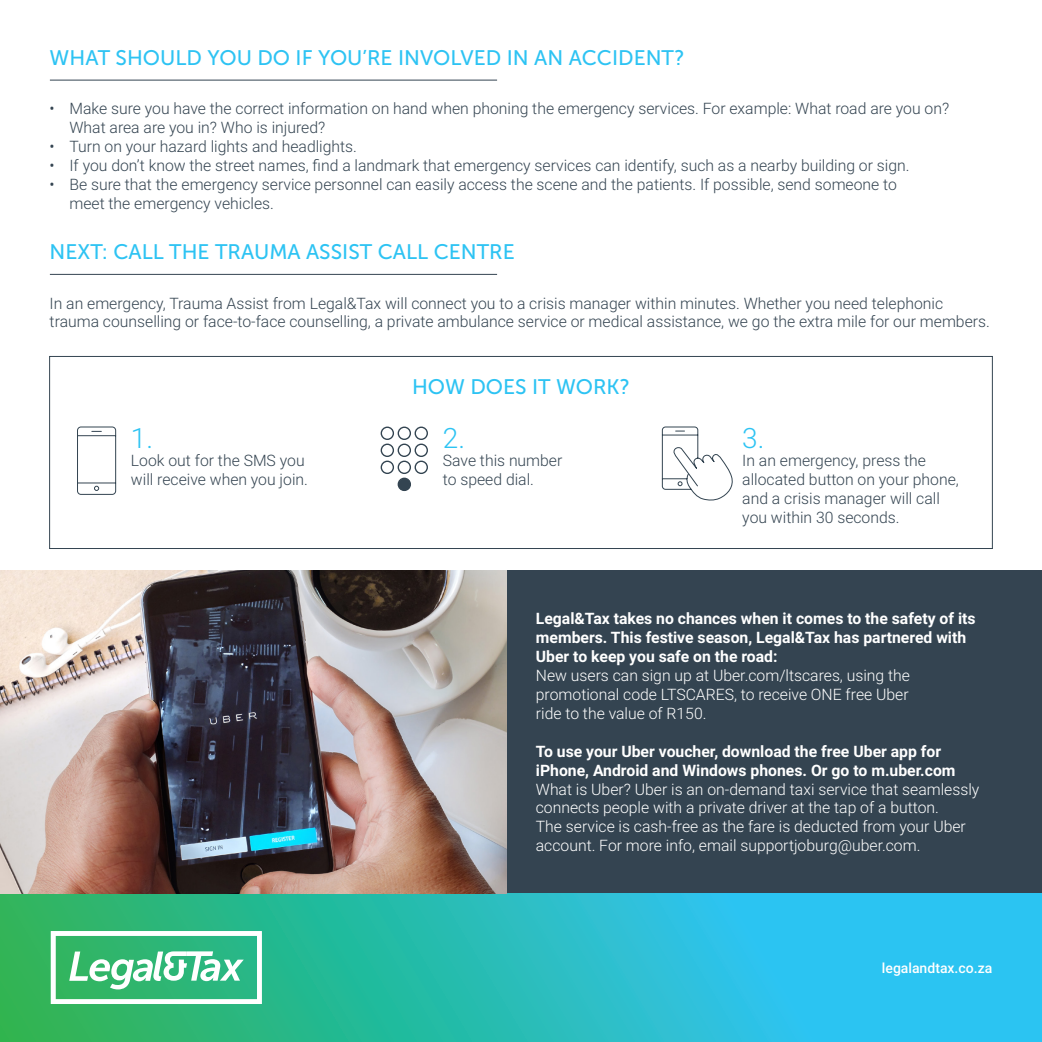
<style>
.page{position:relative;width:1042px;height:1042px;background:#fff}
.page>*{position:absolute;margin:0;border:0;box-sizing:border-box;transform-origin:0 0}
.t1{font:300 28px "Roboto";color:#2dc3f3}
.t2{font:21px "Museo Sans 500";color:#2dc3f3}
.t3{font:300 15.75px/18.9px "Roboto";color:#344451}
.t4{font:300 15.75px/18.9px "Roboto";color:#fff;text-align:justify}
.t5{font:700 15.75px/18.9px "Roboto";color:#fff}
.t6{font:500 14px "Roboto";color:#fff}
</style>
<div class="page">
<div style="left:0;top:570px;width:1042px;height:323px;background:#344451"></div>
<svg style="left:0;top:893px;width:1042px;height:149px;background:#2bbdbd"></svg>
<hr style="left:50px;top:80px;width:447px;height:1px;background:#344451">
<hr style="left:50px;top:274px;width:447px;height:1px;background:#344451">
<img style="left:0;top:570px;width:506px;height:323px">
<svg style="left:51px;top:931px;width:211px;height:73px"></svg>
<div style="left:49px;top:356px;width:943px;height:193px;border:1px solid #344451"></div>
<svg style="left:77px;top:426px;width:40px;height:69px"></svg>
<svg style="left:661px;top:426px;width:72px;height:75px"></svg>
<svg style="left:380px;top:426px;width:48px;height:65px"></svg>
<div style="left:398px;top:478px;width:12px;height:12px;background:#334451;border-radius:50%"></div>
<p class="t2" style="left:50px;top:47px;width:636px">WHAT SHOULD YOU DO IF YOU’RE INVOLVED IN AN ACCIDENT?</p>
<p class="t3" style="left:69px;top:99px;width:881px;text-indent:-20px">• Make sure you have the correct information on hand when phoning the emergency services. For example: What road are you on?<br>What area are you in? Who is injured?</p>
<p class="t3" style="left:50px;top:136px;width:309px">• Turn on your hazard lights and headlights.</p>
<p class="t3" style="left:50px;top:155px;width:861px">• If you don’t know the street names, find a landmark that emergency services can identify, such as a nearby building or sign.</p>
<p class="t3" style="left:69px;top:174px;width:829px;text-indent:-20px">• Be sure that the emergency service personnel can easily access the scene and the patients. If possible, send someone to meet the emergency vehicles.</p>
<p class="t2" style="left:50px;top:240px;width:467px">NEXT: CALL THE TRAUMA ASSIST CALL CENTRE</p>
<p class="t3" style="left:50px;top:293px;width:942px">In an emergency, Trauma Assist from Legal&amp;Tax will connect you to a crisis manager within minutes. Whether you need telephonic trauma counselling or face-to-face counselling, a private ambulance service or medical assistance, we go the extra mile for our members.</p>
<p class="t1" style="left:131px;top:418px;width:24px">1.</p>
<p class="t3" style="left:131px;top:451px;width:178px">Look out for the SMS you will receive when you join.</p>
<p class="t2" style="left:412px;top:375px;width:219px">HOW DOES IT WORK?</p>
<p class="t1" style="left:443px;top:418px;width:24px">2.</p>
<p class="t3" style="left:443px;top:451px;width:121px">Save this number to speed dial.</p>
<p class="t1" style="left:742px;top:418px;width:24px">3.</p>
<p class="t3" style="left:742px;top:451px;width:218px">In an emergency, press the allocated button on your phone, and a crisis manager will call you within 30 seconds.</p>
<p class="t5" style="left:536px;top:609px;width:441px">Legal&amp;Tax takes no chances when it comes to the safety of its members. This festive season, Legal&amp;Tax has partnered with<br>Uber to keep you safe on the road:</p>
<p class="t4" style="left:536px;top:665px;width:376px">New users can sign up at Uber.com/ltscares, using the promotional code LTSCARES, to receive ONE free Uber ride to the value of R150.</p>
<p class="t5" style="left:536px;top:741px;width:421px">To use your Uber voucher, download the free Uber app for iPhone, Android and Windows phones. Or go to m.uber.com</p>
<p class="t4" style="left:536px;top:779px;width:445px;text-align:left">What is Uber? Uber is an on-demand taxi service that seamlessly connects people with a private driver at the tap of a button.<br>The service is cash-free as the fare is deducted from your Uber account. For more info, email supportjoburg@uber.com.</p>
<p class="t6" style="left:882px;top:958px;width:112px">legalandtax.co.za</p>
</div>
